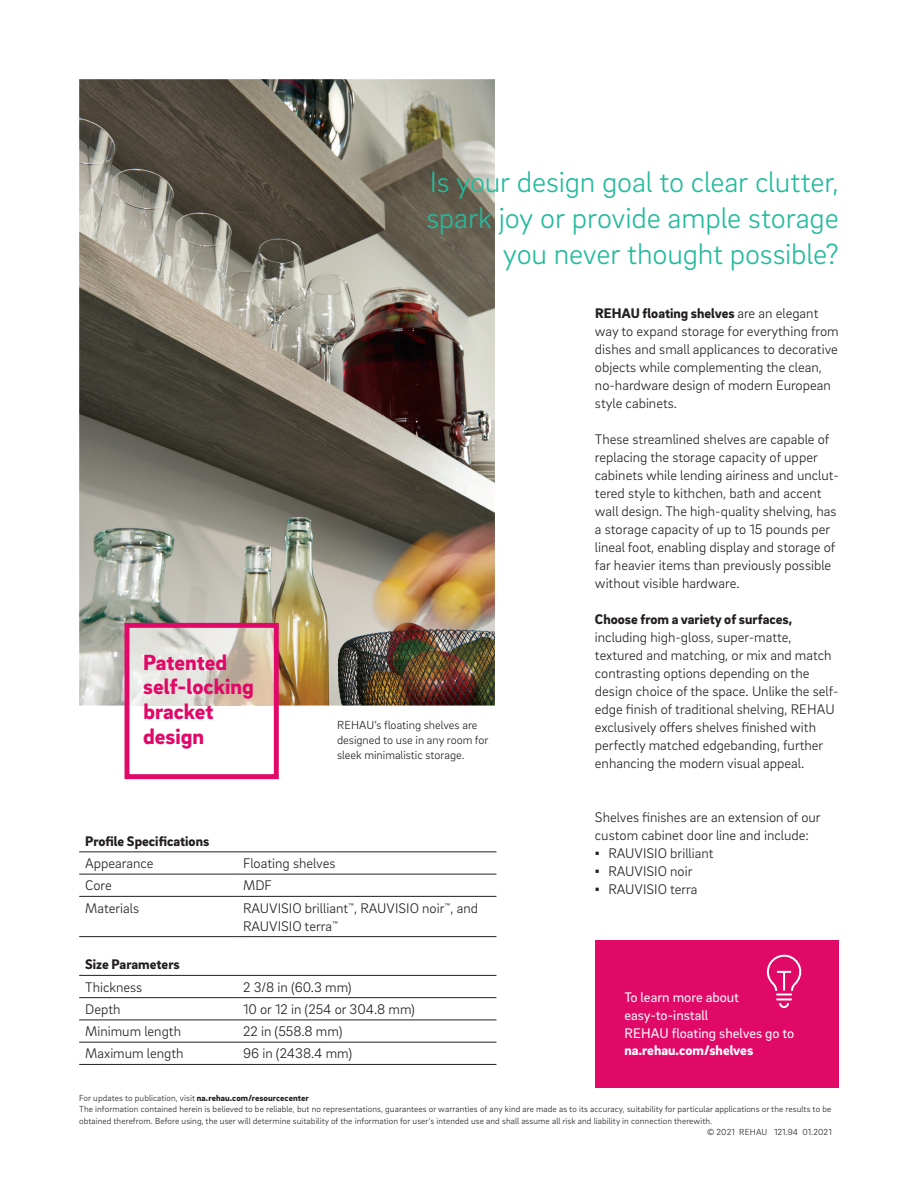
<style>
.page{position:relative;width:918px;height:1188px;background:#fff}
.page>*{position:absolute;margin:0;border:0;box-sizing:border-box;transform-origin:0 0}
.t1{font:300 30px/36px "Brix Sans";letter-spacing:-.005em;color:#24bb9d;text-align:right}
.t2{font:900 22.5px/24.8px "Brix Sans";color:#e10968}
.t3{font:300 14.25px/18px "Brix Sans";color:#231f20}
.t4{font:900 14.25px "Brix Sans";color:#231f20}
.t5{font:14.25px/18px "Brix Sans";color:#fff}
.t6{font:900 14.25px "Brix Sans";color:#fff}
.t7{font:300 12px/15px "Brix Sans";color:#231f20}
.t8{font:300 9px "Brix Sans";letter-spacing:.01em;color:#231f20}
.s1{font-weight:900}
.s2{font-family:"Arial";font-weight:400}
</style>
<div class="page">
<div style="left:595px;top:940px;width:244px;height:147px;background:#e10968"></div>
<img style="left:79px;top:79px;width:416px;height:627px">
<hr style="left:79px;top:852px;width:158px;height:1px;background:#231f20">
<hr style="left:237px;top:852px;width:259px;height:1px;background:#231f20">
<hr style="left:79px;top:874px;width:158px;height:1px;background:#231f20">
<hr style="left:237px;top:874px;width:259px;height:1px;background:#231f20">
<hr style="left:79px;top:896px;width:158px;height:1px;background:#231f20">
<hr style="left:237px;top:896px;width:259px;height:1px;background:#231f20">
<hr style="left:79px;top:936px;width:158px;height:1px;background:#231f20">
<hr style="left:237px;top:936px;width:259px;height:1px;background:#231f20">
<hr style="left:79px;top:975px;width:158px;height:1px;background:#231f20">
<hr style="left:237px;top:975px;width:259px;height:1px;background:#231f20">
<hr style="left:79px;top:997px;width:158px;height:1px;background:#231f20">
<hr style="left:237px;top:997px;width:259px;height:1px;background:#231f20">
<hr style="left:79px;top:1020px;width:158px;height:1px;background:#231f20">
<hr style="left:237px;top:1020px;width:259px;height:1px;background:#231f20">
<hr style="left:79px;top:1042px;width:158px;height:1px;background:#231f20">
<hr style="left:237px;top:1042px;width:259px;height:1px;background:#231f20">
<hr style="left:79px;top:1064px;width:158px;height:1px;background:#231f20">
<hr style="left:237px;top:1064px;width:259px;height:1px;background:#231f20">
<img style="left:131px;top:629px;width:142px;height:77px">
<div style="left:125px;top:623px;width:154px;height:156px;border:5px solid #e10968"></div>
<svg style="left:767px;top:955px;width:34px;height:53px"></svg>
<h2 class="t2" style="left:143px;top:649px;width:112px">Patented self-locking bracket design</h2>
<h1 class="t1" style="left:426px;top:163px;width:414px">Is your design goal to clear clutter, spark joy or provide ample storage you never thought possible?</h1>
<p class="t7" style="left:337px;top:717px;width:153px">REHAU’s floating shelves are designed to use in any room for sleek minimalistic storage.</p>
<p class="t3" style="left:595px;top:304px;width:245px"><span class="s1">REHAU floating shelves</span> are an elegant way to expand storage for everything from dishes and small applicances to decorative objects while complementing the clean, no-hardware design of modern European style cabinets.</p>
<p class="t3" style="left:595px;top:430px;width:245px">These streamlined shelves are capable of replacing the storage capacity of upper cabinets while lending airiness and unclut&shy;tered style to kithchen, bath and accent wall design. The high-quality shelving, has a storage capacity of up to 15 pounds per lineal foot, enabling display and storage of far heavier items than previously possible without visible hardware.</p>
<p class="t4" style="left:595px;top:610px;width:199px">Choose from a variety of surfaces,</p>
<p class="t3" style="left:595px;top:628px;width:245px">including high-gloss, super-matte, textured and matching, or mix and match contrasting options depending on the design choice of the space. Unlike the self&shy;edge finish of traditional shelving, REHAU exclusively offers shelves finished with perfectly matched edgebanding, further enhancing the modern visual appeal.</p>
<p class="t4" style="left:85px;top:832px;width:126px">Profile Specifications</p>
<p class="t3" style="left:85px;top:854px;width:70px">Appearance</p>
<p class="t3" style="left:243px;top:854px;width:94px">Floating shelves</p>
<p class="t3" style="left:85px;top:876px;width:28px">Core</p>
<p class="t3" style="left:243px;top:876px;width:30px">MDF</p>
<p class="t3" style="left:85px;top:898px;width:56px">Materials</p>
<p class="t3" style="left:243px;top:898px;width:237px">RAUVISIO brilliant<sup>™</sup>, RAUVISIO noir<sup>™</sup>, and<br>RAUVISIO terra<sup>™</sup></p>
<p class="t4" style="left:85px;top:955px;width:96px">Size Parameters</p>
<p class="t3" style="left:85px;top:977px;width:59px">Thickness</p>
<p class="t3" style="left:243px;top:977px;width:110px">2 3/8 in (60.3 mm)</p>
<p class="t3" style="left:85px;top:1000px;width:37px">Depth</p>
<p class="t3" style="left:243px;top:1000px;width:173px">10 or 12 in (254 or 304.8 mm)</p>
<p class="t3" style="left:85px;top:1022px;width:97px">Minimum length</p>
<p class="t3" style="left:243px;top:1022px;width:101px">22 in (558.8 mm)</p>
<p class="t3" style="left:85px;top:1044px;width:100px">Maximum length</p>
<p class="t3" style="left:243px;top:1044px;width:111px">96 in (2438.4 mm)</p>
<p class="t3" style="left:595px;top:808px;width:227px">Shelves finishes are an extension of our custom cabinet door line and include:</p>
<p class="t3" style="left:595px;top:844px;width:120px"><span class="s2">▪</span> RAUVISIO brilliant</p>
<p class="t3" style="left:595px;top:862px;width:99px"><span class="s2">▪</span> RAUVISIO noir</p>
<p class="t3" style="left:595px;top:880px;width:104px"><span class="s2">▪</span> RAUVISIO terra</p>
<p class="t5" style="left:624px;top:988px;width:172px">To learn more about easy-to-install<br>REHAU floating shelves go to</p>
<p class="t6" style="left:624px;top:1040px;width:130px">na.rehau.com/shelves</p>
<p class="t8" style="left:79px;top:1092px;width:231px">For updates to publication, visit <span class="s1">na.rehau.com/resourcecenter</span></p>
<p class="t8" style="left:79px;top:1103px;width:754px">The information contained herein is believed to be reliable, but no representations, guarantees or warranties of any kind are made as to its accuracy, suitability for particular applications or the results to be</p>
<p class="t8" style="left:79px;top:1115px;width:635px">obtained therefrom. Before using, the user will determine suitability of the information for user’s intended use and shall assume all risk and liability in connection therewith.</p>
<p class="t8" style="left:707px;top:1126px;width:126px">© 2021 REHAU 121.94 01.2021</p>
</div>
